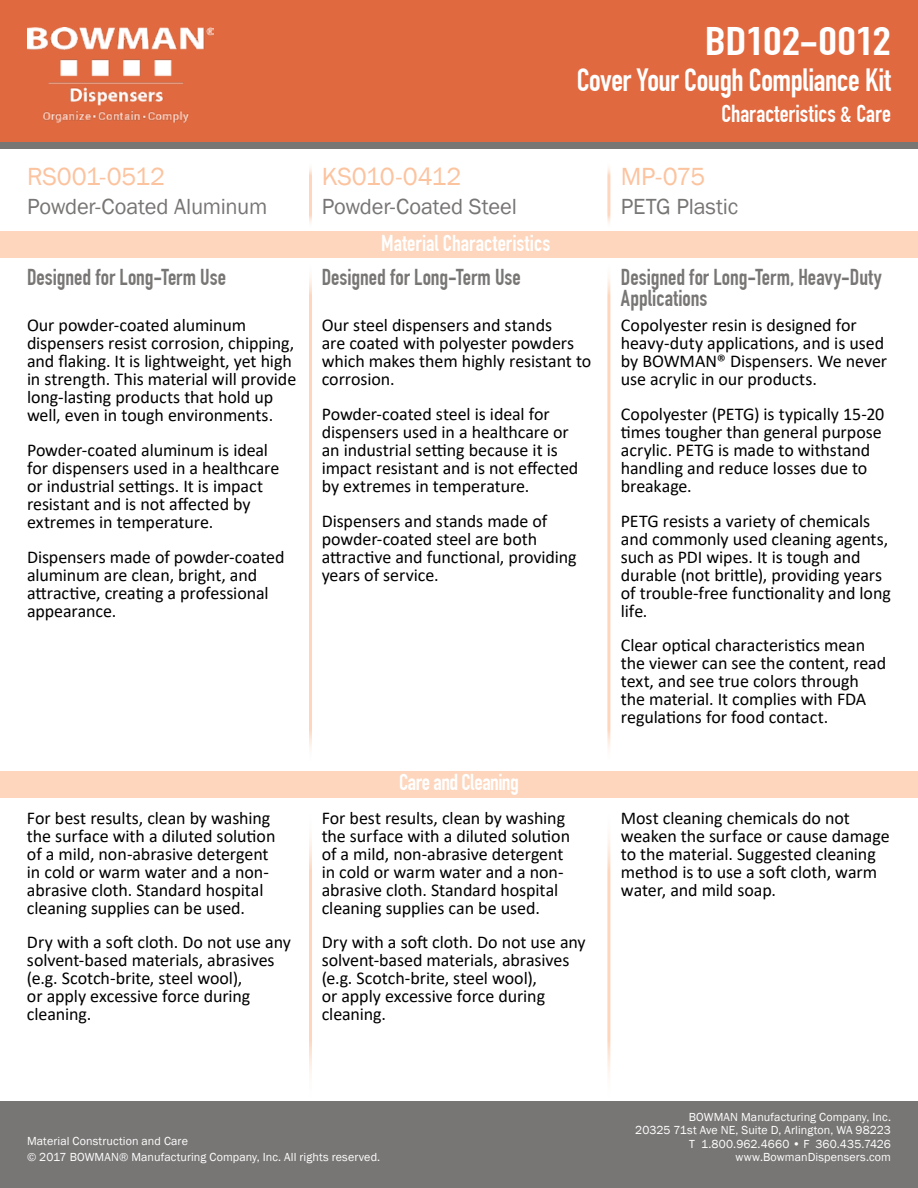
<style>
.page{position:relative;width:918px;height:1188px;background:#fff}
.page>*{position:absolute;margin:0;border:0;box-sizing:border-box;transform-origin:0 0}
.t1{font:700 39px "DIN Condensed";letter-spacing:-.01em;color:#fff;scale:1.28 1}
.t2{font:700 31.5px "DIN Condensed";letter-spacing:-.015em;color:#fff}
.t3{font:25.5px "Franklin Gothic";letter-spacing:-.01em;color:#fcc39f}
.t4{font:700 24px "DIN Condensed";letter-spacing:.005em;color:#fff}
.t5{font:700 22.5px/21px "DIN Condensed";letter-spacing:-.005em;color:#787675}
.t6{font:22.5px "Franklin Gothic";letter-spacing:-.01em;color:#787675}
.t7{font:700 22.5px "DIN Condensed";color:#fff}
.t8{font:700 22.5px "DIN Condensed";letter-spacing:-.02em;color:#fff}
.t9{font:18px/18px "Calibri";letter-spacing:-.005em;color:#000}
.t10{font:12px/13.5px "Franklin Gothic";letter-spacing:.01em;color:#fff;text-align:right}
</style>
<div class="page">
<div style="left:0;top:0;width:918px;height:148px;background:#787675"></div>
<div style="left:0;top:1101px;width:918px;height:87px;background:#787675"></div>
<div style="left:0;top:0;width:918px;height:142px;background:#e0693f"></div>
<hr style="left:309px;top:164px;width:3px;height:63px;background:#fdd6bd">
<hr style="left:309px;top:263px;width:3px;height:499px;background:#fdd6bd">
<hr style="left:309px;top:812px;width:3px;height:288px;background:#fdd6bd">
<hr style="left:607px;top:164px;width:3px;height:63px;background:#fdd6bd">
<hr style="left:607px;top:263px;width:3px;height:499px;background:#fdd6bd">
<hr style="left:607px;top:812px;width:3px;height:288px;background:#fdd6bd">
<div style="left:0;top:231px;width:918px;height:27px;background:#fdd6bd"></div>
<div style="left:0;top:771px;width:918px;height:27px;background:#fdd6bd"></div>
<img style="left:27px;top:27px;width:186px;height:96px">
<h1 class="t1" style="left:705px;top:18px;width:147px">BD102-0012</h1>
<h2 class="t2" style="left:577px;top:61px;width:316px">Cover Your Cough Compliance Kit</h2>
<h3 class="t3" style="left:27px;top:161px;width:139px">RS001-0512</h3>
<p class="t6" style="left:27px;top:193px;width:242px">Powder-Coated Aluminum</p>
<h3 class="t3" style="left:322px;top:161px;width:141px">KS010-0412</h3>
<p class="t6" style="left:322px;top:193px;width:197px">Powder-Coated Steel</p>
<p class="t7" style="left:381px;top:230px;width:171px">Material Characteristics</p>
<h3 class="t4" style="left:721px;top:99px;width:171px">Characteristics &amp; Care</h3>
<h3 class="t3" style="left:621px;top:161px;width:86px">MP-075</h3>
<p class="t6" style="left:621px;top:193px;width:119px">PETG Plastic</p>
<p class="t5" style="left:27px;top:267px;width:201px">Designed for Long-Term Use</p>
<p class="t5" style="left:322px;top:267px;width:201px">Designed for Long-Term Use</p>
<p class="t5" style="left:621px;top:267px;width:262px">Designed for Long-Term, Heavy-Duty<br>Applications</p>
<p class="t9" style="left:27px;top:316px;width:271px">Our powder-coated aluminum dispensers resist corrosion, chipping, and flaking. It is lightweight, yet high in strength. This material will provide long-lasting products that hold up well, even in tough environments.</p>
<p class="t9" style="left:27px;top:440px;width:254px">Powder-coated aluminum is ideal for dispensers used in a healthcare or industrial settings. It is impact resistant and is not affected by extremes in temperature.</p>
<p class="t9" style="left:27px;top:547px;width:259px">Dispensers made of powder-coated aluminum are clean, bright, and attractive, creating a professional appearance.</p>
<p class="t9" style="left:322px;top:316px;width:271px">Our steel dispensers and stands<br>are coated with polyester powders which makes them highly resistant to corrosion.</p>
<p class="t9" style="left:322px;top:404px;width:258px">Powder-coated steel is ideal for dispensers used in a healthcare or an industrial setting because it is impact resistant and is not effected by extremes in temperature.</p>
<p class="t9" style="left:322px;top:511px;width:257px">Dispensers and stands made of powder-coated steel are both attractive and functional, providing years of service.</p>
<p class="t9" style="left:27px;top:808px;width:250px">For best results, clean by washing the surface with a diluted solution of a mild, non-abrasive detergent in cold or warm water and a non&shy;abrasive cloth. Standard hospital cleaning supplies can be used.</p>
<p class="t9" style="left:27px;top:933px;width:266px">Dry with a soft cloth. Do not use any solvent-based materials, abrasives (e.g. Scotch-brite, steel wool),<br>or apply excessive force during cleaning.</p>
<p class="t8" style="left:399px;top:769px;width:121px">Care and Cleaning</p>
<p class="t9" style="left:322px;top:808px;width:250px">For best results, clean by washing the surface with a diluted solution of a mild, non-abrasive detergent in cold or warm water and a non&shy;abrasive cloth. Standard hospital cleaning supplies can be used.</p>
<p class="t9" style="left:322px;top:933px;width:266px">Dry with a soft cloth. Do not use any solvent-based materials, abrasives (e.g. Scotch-brite, steel wool),<br>or apply excessive force during cleaning.</p>
<p class="t9" style="left:621px;top:316px;width:268px">Copolyester resin is designed for heavy-duty applications, and is used by BOWMAN® Dispensers. We never use acrylic in our products.</p>
<p class="t9" style="left:621px;top:404px;width:265px">Copolyester (PETG) is typically 15-20 times tougher than general purpose acrylic. PETG is made to withstand handling and reduce losses due to breakage.</p>
<p class="t9" style="left:621px;top:511px;width:272px">PETG resists a variety of chemicals and commonly used cleaning agents, such as PDI wipes. It is tough and durable (not brittle), providing years of trouble-free functionality and long life.</p>
<p class="t9" style="left:621px;top:636px;width:267px">Clear optical characteristics mean the viewer can see the content, read text, and see true colors through the material. It complies with FDA regulations for food contact.</p>
<p class="t9" style="left:621px;top:808px;width:270px">Most cleaning chemicals do not weaken the surface or cause damage to the material. Suggested cleaning method is to use a soft cloth, warm water, and mild soap.</p>
<p class="t10" style="left:27px;top:1135px;width:162px">Material Construction and Care</p>
<p class="t10" style="left:27px;top:1151px;width:355px">© 2017 BOWMAN® Manufacturing Company, Inc. All rights reserved.</p>
<p class="t10" style="left:635px;top:1110px;width:257px">BOWMAN Manufacturing Company, Inc.<br>20325 71st Ave NE, Suite D, Arlington, WA 98223<br>T 1.800.962.4660 • F 360.435.7426 www.BowmanDispensers.com</p>
</div>
